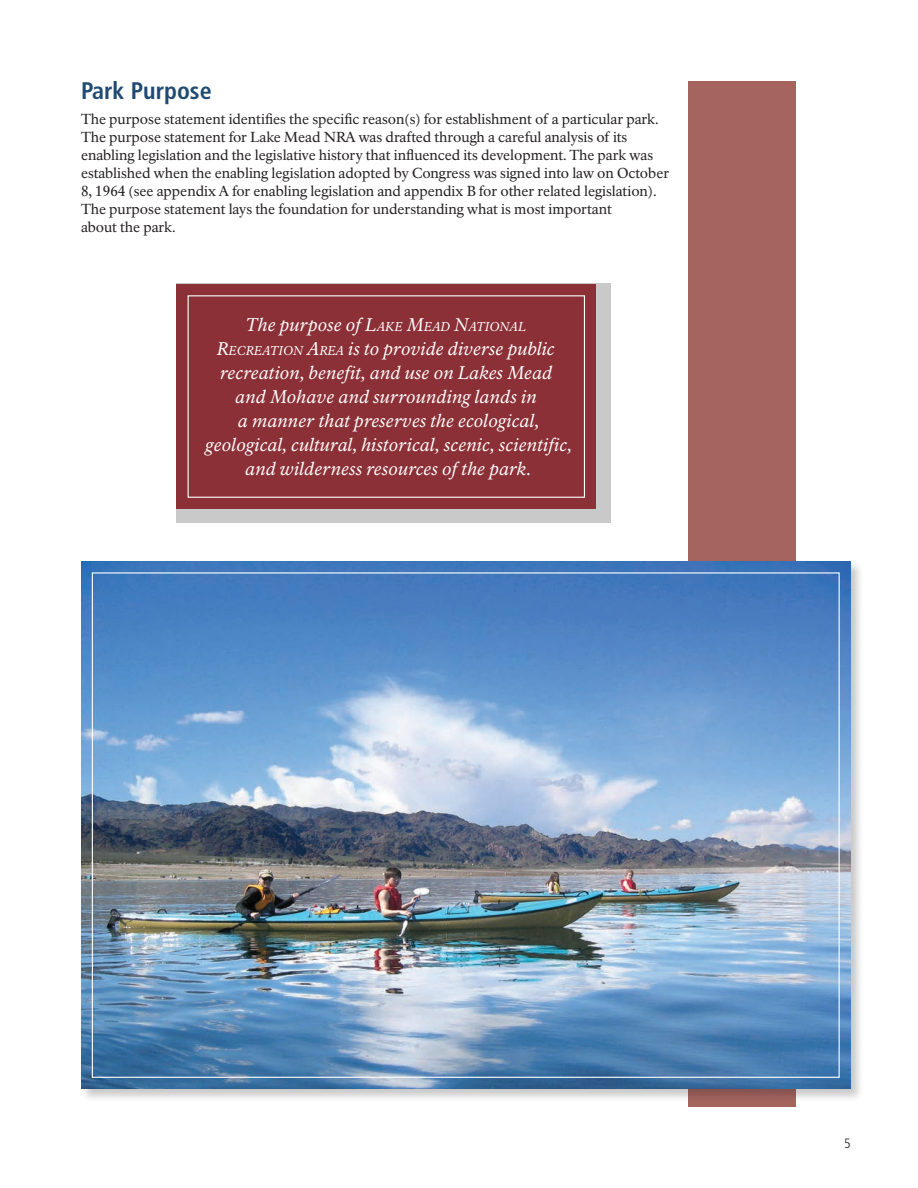
<style>
.page{position:relative;width:918px;height:1188px;background:#fff}
.page>*{position:absolute;margin:0;border:0;box-sizing:border-box;transform-origin:0 0}
.t1{font:700 condensed 24px "Frutiger LT Std";color:#1f4a72}
.t2{font:italic 18px/24px "NPS Rawlinson OT";letter-spacing:.01em;color:#fff;text-align:center}
.t3{font:14.25px/18px "NPS Rawlinson OT";letter-spacing:-.005em;color:#231f20}
.t4{font:300 condensed 13.5px "Frutiger LT Std";color:#231f20}
.t5{font:italic 12.6px "NPS Rawlinson OT";letter-spacing:.015em;color:#fff}
.s1{font-size:18px}
.s2{font-style:inherit}
.s3{font-size:12.6px}
</style>
<div class="page">
<div style="left:688px;top:81px;width:108px;height:1026px;background:#a6645f"></div>
<div style="left:176px;top:283px;width:434px;height:240px;background:#cac9c9"></div>
<div style="left:177px;top:284px;width:419px;height:225px;background:#8c3037"></div>
<div style="left:188px;top:295px;width:397px;height:203px;border:1px solid #fff"></div>
<div style="left:79px;top:560px;width:785px;height:543px;background:#231f20;opacity:.25"></div>
<img style="left:81px;top:562px;width:769px;height:527px">
<h3 class="t1" style="left:81px;top:76px;width:132px">Park Purpose</h3>
<p class="t3" style="left:81px;top:110px;width:590px">The purpose statement identifes the specifc reason(s) for establishment of a particular park.<br>The purpose statement for Lake Mead NRA was drafted through a careful analysis of its enabling legislation and the legislative history that infuenced its development. The park was established when the enabling legislation adopted by Congress was signed into law on October 8, 1964 (see appendix A for enabling legislation and appendix B for other related legislation).<br>The purpose statement lays the foundation for understanding what is most important<br>about the park.</p>
<p class="t5" style="left:246px;top:320px;width:282px"><span class="s1">The purpose of</span> <span class="s1">L</span>AKE <span class="s1">M</span>EAD <span class="s1">N</span>ATIONAL</p>
<p class="t2" style="left:206px;top:337px;width:368px"><span class="s2">R</span><span class="s3">ECREATION</span> <span class="s2">A</span><span class="s3">REA</span> is to provide diverse public recreation, benefit, and use on Lakes Mead and Mohave and surrounding lands in<br>a manner that preserves the ecological, geological, cultural, historical, scenic, scientific, and wilderness resources of the park.</p>
<p class="t4" style="left:844px;top:1135px;width:8px">5</p>
</div>
